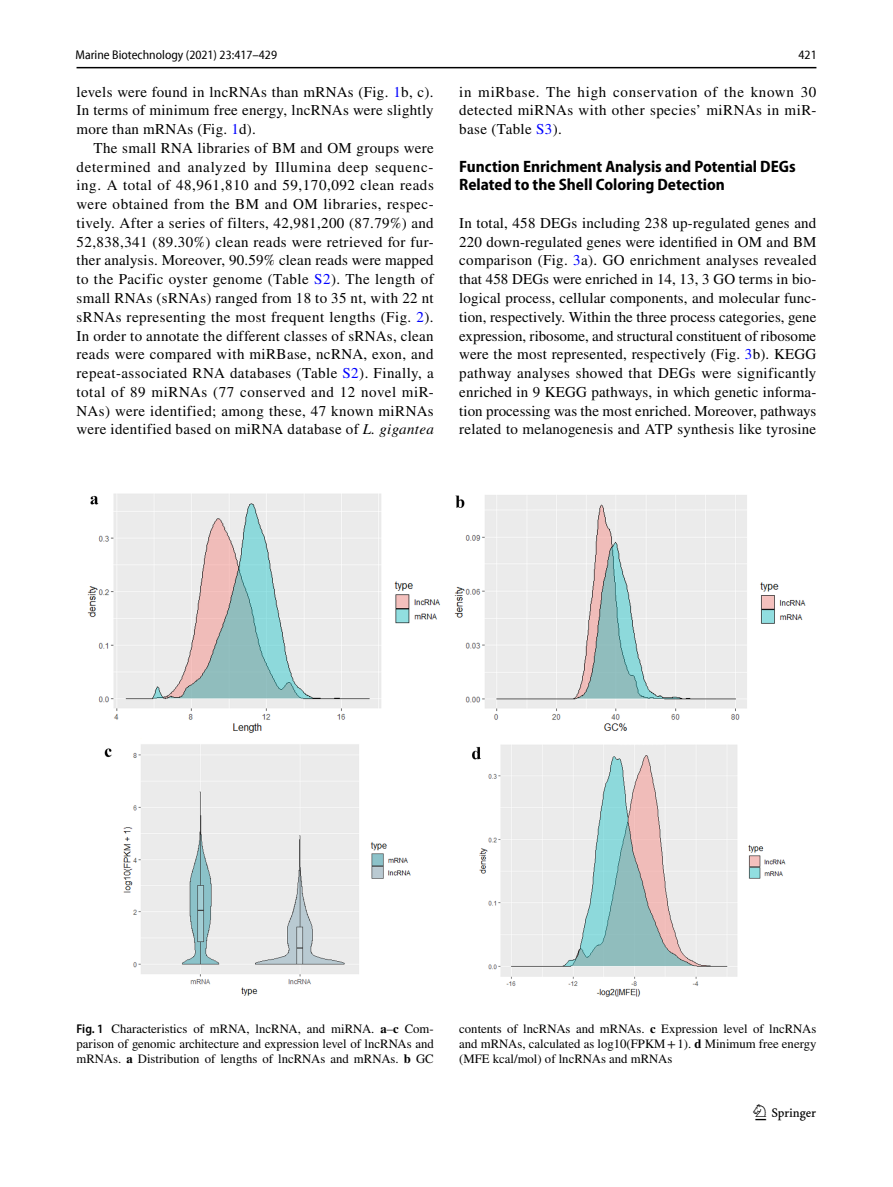
<style>
.page{position:relative;width:893px;height:1187px;background:#fff}
.page>*{position:absolute;margin:0;border:0;box-sizing:border-box;transform-origin:0 0}
.t1{font:22.5px "Springnew Regular 3";color:#000}
.t2{font:700 semi-condensed 16.5px/18.8px "Myriad Pro";color:#000}
.t3{font:15px/18.8px "STIX";letter-spacing:.02em;color:#000;text-align:justify}
.t4{font:12.75px/15px "STIX";color:#000;text-align:justify}
.t5{font:semi-condensed 12.75px "Myriad Pro Unic";color:#000}
.s1{color:#00f}
.s2{font-style:italic}
.s3{font-family:"Myriad Pro";font-weight:600;font-stretch:semi-condensed}
.s4{font-weight:700}
</style>
<div class="page">
<hr style="left:77px;top:67px;width:739px;height:1px;background:#000">
<img style="left:87px;top:493px;width:719px;height:504px">
<p class="t5" style="left:76px;top:50px;width:203px">Marine Biotechnology (2021) 23:417–429</p>
<p class="t5" style="left:798px;top:50px;width:20px">421</p>
<p class="t3" style="left:77px;top:83px;width:359px">levels were found in lncRNAs than mRNAs (Fig. <span class="s1">1</span>b, c).<br>In terms of minimum free energy, lncRNAs were slightly more than mRNAs (Fig. <span class="s1">1</span>d).</p>
<p class="t3" style="left:77px;top:139px;width:359px;text-indent:17px">The small RNA libraries of BM and OM groups were determined and analyzed by Illumina deep sequenc&shy;ing. A total of 48,961,810 and 59,170,092 clean reads were obtained from the BM and OM libraries, respec&shy;tively. After a series of filters, 42,981,200 (87.79%) and 52,838,341 (89.30%) clean reads were retrieved for fur&shy;ther analysis. Moreover, 90.59% clean reads were mapped to the Pacific oyster genome (Table <span class="s1">S2</span>). The length of small RNAs (sRNAs) ranged from 18 to 35 nt, with 22 nt sRNAs representing the most frequent lengths (Fig. <span class="s1">2</span>).<br>In order to annotate the different classes of sRNAs, clean reads were compared with miRBase, ncRNA, exon, and repeat-associated RNA databases (Table <span class="s1">S2</span>). Finally, a total of 89 miRNAs (77 conserved and 12 novel miR-NAs) were identified; among these, 47 known miRNAs were identified based on miRNA database of <span class="s2">L. gigantea</span></p>
<p class="t3" style="left:459px;top:83px;width:359px">in miRbase. The high conservation of the known 30 detected miRNAs with other species’ miRNAs in miR&shy;base (Table <span class="s1">S3</span>).</p>
<p class="t2" style="left:459px;top:157px;width:338px">Function Enrichment Analysis and Potential DEGs<br>Related to the Shell Coloring Detection</p>
<p class="t3" style="left:459px;top:214px;width:359px">In total, 458 DEGs including 238 up-regulated genes and 220 down-regulated genes were identified in OM and BM comparison (Fig. <span class="s1">3</span>a). GO enrichment analyses revealed that 458 DEGs were enriched in 14, 13, 3 GO terms in bio&shy;logical process, cellular components, and molecular func&shy;tion, respectively. Within the three process categories, gene expression, ribosome, and structural constituent of ribosome were the most represented, respectively (Fig. <span class="s1">3</span>b). KEGG pathway analyses showed that DEGs were significantly enriched in 9 KEGG pathways, in which genetic informa&shy;tion processing was the most enriched. Moreover, pathways related to melanogenesis and ATP synthesis like tyrosine</p>
<p class="t4" style="left:77px;top:1022px;width:359px"><span class="s3">Fig. 1</span> Characteristics of mRNA, lncRNA, and miRNA. <span class="s4">a</span>–<span class="s4">c</span> Com&shy;parison of genomic architecture and expression level of lncRNAs and mRNAs. <span class="s4">a</span> Distribution of lengths of lncRNAs and mRNAs. <span class="s4">b</span> GC</p>
<p class="t4" style="left:459px;top:1022px;width:359px">contents of lncRNAs and mRNAs. <span class="s4">c</span> Expression level of lncRNAs and mRNAs, calculated as log10(FPKM+1). <span class="s4">d</span> Minimum free energy (MFE kcal/mol) of lncRNAs and mRNAs</p>
<h1 class="t1" style="left:755px;top:1104px;width:62px">1 3</h1>
</div>
